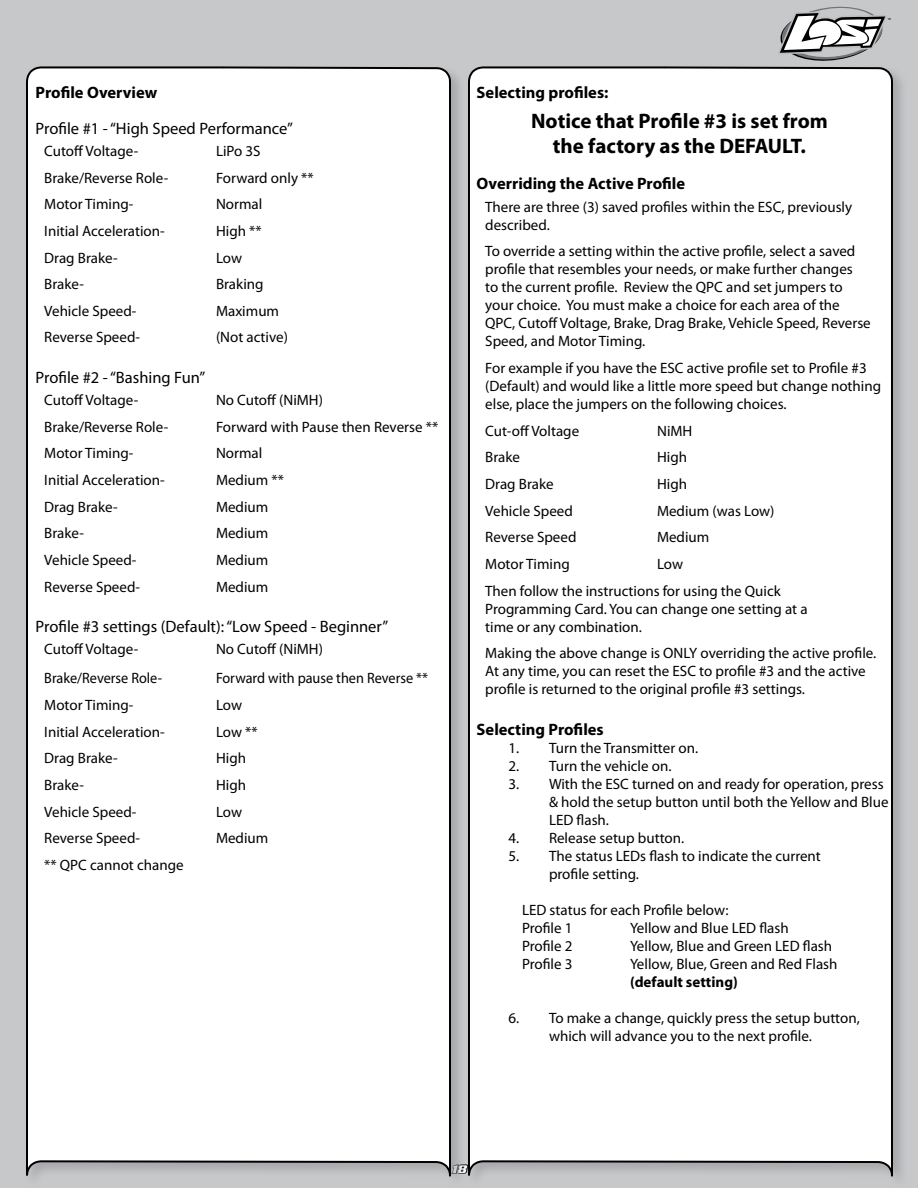
<style>
.page{position:relative;width:918px;height:1188px;background:#c6c8ca}
.page>*{position:absolute;margin:0;border:0;box-sizing:border-box;transform-origin:0 0}
.t1{font:700 21px/25.2px "Myriad Pro";color:#000;text-align:center}
.t2{font:16.5px "Myriad Pro";color:#000}
.t3{font:700 16.5px "Myriad Pro";color:#000}
.t4{font:15px/18px "Myriad Pro";color:#000}
.t5{font:15px "Myriad Pro";color:#000;scale:.95 1}
.t6{font:700 15px "Myriad";color:#000}
.t7{font:italic 700 12px "Serpentine";color:#fff}
.t8{font:3px "Myriad Pro";color:#000}
</style>
<div class="page">
<svg style="left:779px;top:7px;width:107px;height:54px"></svg>
<div style="left:24px;top:65px;width:448px;height:1123px;background:#9d9fa2;opacity:.75"></div>
<div style="left:25px;top:65px;width:427px;height:1123px;background:#fff"></div>
<div style="left:466px;top:65px;width:448px;height:1123px;background:#9d9fa2;opacity:.75"></div>
<div style="left:467px;top:65px;width:427px;height:1123px;background:#fff"></div>
<p class="t3" style="left:36px;top:81px;width:123px">Profile Overview</p>
<p class="t2" style="left:36px;top:118px;width:259px">Profile #1 - “High Speed Performance”</p>
<p class="t4" style="left:44px;top:142px;width:96px">Cutoff Voltage-</p>
<p class="t4" style="left:216px;top:142px;width:46px">LiPo 3S</p>
<p class="t4" style="left:44px;top:168px;width:126px">Brake/Reverse Role-</p>
<p class="t4" style="left:216px;top:168px;width:99px">Forward only **</p>
<p class="t4" style="left:44px;top:195px;width:91px">Motor Timing-</p>
<p class="t4" style="left:216px;top:195px;width:48px">Normal</p>
<p class="t4" style="left:44px;top:222px;width:122px">Initial Acceleration-</p>
<p class="t4" style="left:216px;top:222px;width:47px">High **</p>
<p class="t4" style="left:44px;top:248px;width:75px">Drag Brake-</p>
<p class="t4" style="left:216px;top:248px;width:28px">Low</p>
<p class="t4" style="left:44px;top:275px;width:41px">Brake-</p>
<p class="t4" style="left:216px;top:275px;width:49px">Braking</p>
<p class="t4" style="left:44px;top:302px;width:94px">Vehicle Speed-</p>
<p class="t4" style="left:216px;top:302px;width:65px">Maximum</p>
<p class="t4" style="left:44px;top:328px;width:97px">Reverse Speed-</p>
<p class="t4" style="left:216px;top:328px;width:73px">(Not active)</p>
<p class="t2" style="left:36px;top:367px;width:171px">Profile #2 - “Bashing Fun”</p>
<p class="t4" style="left:44px;top:391px;width:96px">Cutoff Voltage-</p>
<p class="t4" style="left:216px;top:391px;width:108px">No Cutoff (NiMH)</p>
<p class="t4" style="left:44px;top:418px;width:126px">Brake/Reverse Role-</p>
<p class="t4" style="left:216px;top:418px;width:224px">Forward with Pause then Reverse **</p>
<p class="t4" style="left:44px;top:444px;width:91px">Motor Timing-</p>
<p class="t4" style="left:216px;top:444px;width:48px">Normal</p>
<p class="t4" style="left:44px;top:471px;width:122px">Initial Acceleration-</p>
<p class="t4" style="left:216px;top:471px;width:70px">Medium **</p>
<p class="t4" style="left:44px;top:497px;width:75px">Drag Brake-</p>
<p class="t4" style="left:216px;top:497px;width:54px">Medium</p>
<p class="t4" style="left:44px;top:524px;width:41px">Brake-</p>
<p class="t4" style="left:216px;top:524px;width:54px">Medium</p>
<p class="t4" style="left:44px;top:551px;width:94px">Vehicle Speed-</p>
<p class="t4" style="left:216px;top:551px;width:54px">Medium</p>
<p class="t4" style="left:44px;top:577px;width:97px">Reverse Speed-</p>
<p class="t4" style="left:216px;top:577px;width:54px">Medium</p>
<p class="t2" style="left:36px;top:616px;width:354px">Profile #3 settings (Default): “Low Speed - Beginner”</p>
<p class="t4" style="left:44px;top:640px;width:96px">Cutoff Voltage-</p>
<p class="t4" style="left:216px;top:640px;width:108px">No Cutoff (NiMH)</p>
<p class="t5" style="left:44px;top:669px;width:126px">Brake/Reverse Role-</p>
<p class="t5" style="left:216px;top:669px;width:225px">Forward with pause then Reverse **</p>
<p class="t4" style="left:44px;top:696px;width:91px">Motor Timing-</p>
<p class="t4" style="left:216px;top:696px;width:28px">Low</p>
<p class="t4" style="left:44px;top:722px;width:122px">Initial Acceleration-</p>
<p class="t4" style="left:216px;top:722px;width:43px">Low **</p>
<p class="t4" style="left:44px;top:749px;width:75px">Drag Brake-</p>
<p class="t4" style="left:216px;top:749px;width:32px">High</p>
<p class="t4" style="left:44px;top:776px;width:41px">Brake-</p>
<p class="t4" style="left:216px;top:776px;width:32px">High</p>
<p class="t4" style="left:44px;top:802px;width:94px">Vehicle Speed-</p>
<p class="t4" style="left:216px;top:802px;width:28px">Low</p>
<p class="t4" style="left:44px;top:829px;width:97px">Reverse Speed-</p>
<p class="t4" style="left:216px;top:829px;width:54px">Medium</p>
<p class="t4" style="left:44px;top:856px;width:141px">** QPC cannot change</p>
<p class="t8" style="left:888px;top:17px;width:5px">TM</p>
<p class="t3" style="left:477px;top:81px;width:133px">Selecting profiles:</p>
<h1 class="t1" style="left:531px;top:108px;width:298px">Notice that Profile #3 is set from the factory as the DEFAULT.</h1>
<p class="t3" style="left:477px;top:173px;width:210px">Overriding the Active Profile</p>
<p class="t4" style="left:485px;top:198px;width:368px">There are three (3) saved profiles within the ESC, previously described.</p>
<p class="t4" style="left:485px;top:242px;width:387px">To override a setting within the active profile, select a saved profile that resembles your needs, or make further changes<br>to the current profile. Review the QPC and set jumpers to your choice. You must make a choice for each area of the QPC, Cutoff Voltage, Brake, Drag Brake, Vehicle Speed, Reverse Speed, and Motor Timing.</p>
<p class="t4" style="left:485px;top:359px;width:397px">For example if you have the ESC active profile set to Profile #3 (Default) and would like a little more speed but change nothing else, place the jumpers on the following choices.</p>
<p class="t4" style="left:485px;top:421px;width:95px">Cut-off Voltage</p>
<p class="t4" style="left:657px;top:421px;width:37px">NiMH</p>
<p class="t4" style="left:485px;top:448px;width:36px">Brake</p>
<p class="t4" style="left:657px;top:448px;width:32px">High</p>
<p class="t4" style="left:485px;top:475px;width:70px">Drag Brake</p>
<p class="t4" style="left:657px;top:475px;width:32px">High</p>
<p class="t4" style="left:485px;top:501px;width:89px">Vehicle Speed</p>
<p class="t4" style="left:657px;top:501px;width:119px">Medium (was Low)</p>
<p class="t4" style="left:485px;top:528px;width:93px">Reverse Speed</p>
<p class="t4" style="left:657px;top:528px;width:54px">Medium</p>
<p class="t4" style="left:485px;top:555px;width:86px">Motor Timing</p>
<p class="t4" style="left:485px;top:550px;width:297px;line-height:26.7px;text-indent:172px">Low<br>Then follow the instructions for using the Quick</p>
<p class="t4" style="left:485px;top:599px;width:324px">Programming Card. You can change one setting at a time or any combination.</p>
<p class="t4" style="left:485px;top:644px;width:393px">Making the above change is ONLY overriding the active profile.<br>At any time, you can reset the ESC to profile #3 and the active profile is returned to the original profile #3 settings.</p>
<p class="t3" style="left:477px;top:718px;width:129px">Selecting Profiles</p>
<p class="t4" style="left:508px;top:738px;width:191px">1. Turn the Transmitter on.</p>
<p class="t4" style="left:508px;top:756px;width:165px">2. Turn the vehicle on.</p>
<p class="t4" style="left:549px;top:774px;width:341px;text-indent:-40px">3. With the ESC turned on and ready for operation, press &amp; hold the setup button until both the Yellow and Blue<br>LED flash.</p>
<p class="t4" style="left:508px;top:828px;width:177px">4. Release setup button.</p>
<p class="t4" style="left:549px;top:846px;width:273px;text-indent:-40px">5. The status LEDs flash to indicate the current profile setting.</p>
<p class="t4" style="left:522px;top:900px;width:208px">LED status for each Profile below:<br>Profile 1</p>
<p class="t4" style="left:630px;top:918px;width:160px">Yellow and Blue LED flash</p>
<p class="t4" style="left:522px;top:936px;width:52px">Profile 2</p>
<p class="t4" style="left:630px;top:936px;width:204px">Yellow, Blue and Green LED flash</p>
<p class="t4" style="left:522px;top:954px;width:52px">Profile 3</p>
<p class="t4" style="left:630px;top:954px;width:209px">Yellow, Blue, Green and Red Flash</p>
<p class="t6" style="left:630px;top:974px;width:109px">(default setting)</p>
<p class="t4" style="left:508px;top:1008px;width:353px;text-align:center">6. To make a change, quickly press the setup button, which will advance you to the next profile.</p>
<p class="t7" style="left:452px;top:1162px;width:16px">18</p>
</div>
